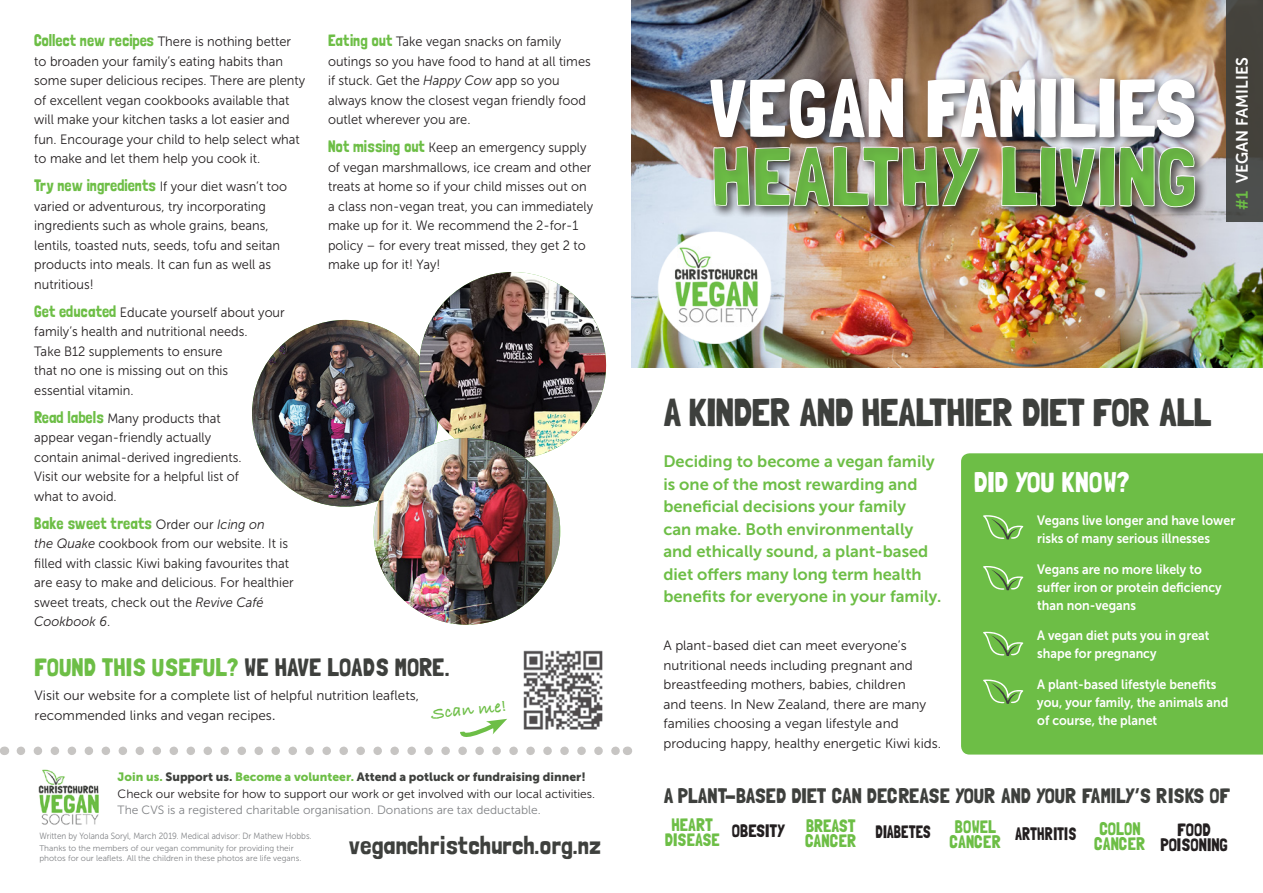
<style>
.page{position:relative;width:1263px;height:893px;background:#fff}
.page>*{position:absolute;margin:0;border:0;box-sizing:border-box;transform-origin:0 0}
.t1{font:82.8px "Londrina Outline";color:#fff}
.t2{font:82.5px "Londrina Solid";color:#fff}
.t3{font:39px "Londrina Solid";letter-spacing:-.02em;color:#3e403d}
.t4{font:28.5px "Londrina Solid";color:#fff}
.t5{font:25.2px "Londrina Solid";color:#6dbe46}
.t6{font:25.2px "Londrina Solid";color:#3e403d}
.t7{font:21px "Londrina Solid";color:#3e403d}
.t8{font:18px "Londrina Solid";color:#6dbe46;scale:.95 1}
.t9{font:18px "Londrina Solid";color:#231f20;scale:.95 1}
.t10{font:18px "Londrina Solid";color:#231f20;scale:.85 1}
.t11{font:18px "Bradley Hand ITCTT Bold";color:#6dbe46}
.t12{font:16.5px/22.5px "Museo Sans 700";color:#6dbe46}
.t13{font:16.5px "Londrina Solid";color:#6dbe46;scale:.95 1}
.t14{font:16.5px "Museo Sans 700";color:#fff;scale:.96 1}
.t15{font:13.5px/19.5px "Museo Sans 300";color:#231f20;scale:.95 1}
.t16{font:13.5px/19.5px "Museo Sans 300";color:#231f20}
.t17{font:13.5px/18px "Museo Sans 700";color:#fff;scale:.92 1}
.t18{font:12px "Museo Sans 300";color:#231f20}
.t19{font:12px "Museo Sans 900";color:#3e403d}
.t20{font:12px "Museo Sans 300";color:#808285}
.t21{font:9px "Museo Sans 300";color:#808285;scale:.9 1}
.t22{font:8.25px "Museo Sans 300";color:#808285}
.s1{font-family:"Londrina Solid";font-size:16.5px;color:#6dbe46}
.s2{font-family:"Museo Sans 300";font-size:13.5px;color:#231f20}
.s3{font-family:"Museo Sans 300";font-style:italic;font-size:13.5px;color:#231f20}
.s4{font-style:italic}
.s5{color:#6dbe46}
.s6{color:#3e403d}
.s7{font-size:16.2px}
</style>
<div class="page">
<div style="left:961px;top:453px;width:302px;height:302px;background:#6dbe46"></div>
<img style="left:631px;top:0;width:632px;height:368px">
<svg style="left:983px;top:515px;width:40px;height:24px"></svg>
<svg style="left:983px;top:566px;width:40px;height:24px"></svg>
<svg style="left:983px;top:631px;width:40px;height:25px"></svg>
<svg style="left:983px;top:679px;width:40px;height:25px"></svg>
<img style="left:655px;top:229px;width:119px;height:120px">
<div style="left:707px;top:74px;width:500px;height:146px;background:#231f20;opacity:.75"></div>
<img style="left:38px;top:769px;width:61px;height:56px">
<div style="left:1226px;top:0;width:37px;height:222px;background:linear-gradient(to bottom,#423e37,#4b4d4a)"></div>
<img style="left:523px;top:650px;width:80px;height:69px">
<svg style="left:21px;top:719px;width:598px;height:36px"></svg>
<img style="left:252px;top:320px;width:185px;height:187px">
<img style="left:419px;top:272px;width:187px;height:187px;border-radius:93px">
<img style="left:374px;top:438px;width:186px;height:187px">
<div style="left:710px;top:142px;width:497px;height:77px;background:#231f20;opacity:.75"></div>
<p class="t15" style="left:34px;top:32px;width:287px"><span class="s1">Collect new recipes</span> There is nothing better to broaden your family’s eating habits than some super delicious recipes. There are plenty of excellent vegan cookbooks available that will make your kitchen tasks a lot easier and fun. Encourage your child to help select what to make and let them help you cook it.</p>
<p class="t15" style="left:34px;top:177px;width:267px"><span class="s1">Try new ingredients</span> If your diet wasn’t too varied or adventurous, try incorporating ingredients such as whole grains, beans, lentils, toasted nuts, seeds, tofu and seitan products into meals. It can fun as well as nutritious!</p>
<p class="t15" style="left:34px;top:302px;width:265px"><span class="s1">Get educated</span> Educate yourself about your family’s health and nutritional needs.<br>Take B12 supplements to ensure<br>that no one is missing out on this<br>essential vitamin.</p>
<p class="t15" style="left:34px;top:408px;width:220px"><span class="s1">Read labels</span> Many products that appear vegan-friendly actually contain animal-derived ingredients.<br>Visit our website for a helpful list of what to avoid.</p>
<p class="t13" style="left:34px;top:513px;width:244px">Bake sweet treats <span class="s2">Order our</span> <span class="s3">Icing on</span></p>
<p class="t15" style="left:34px;top:534px;width:275px"><span class="s4">the Quake</span> cookbook from our website. It is filled with classic Kiwi baking favourites that are easy to make and delicious. For healthier sweet treats, check out the <span class="s4">Revive Café Cookbook 6</span>.</p>
<p class="t15" style="left:328px;top:32px;width:278px"><span class="s1">Eating out</span> Take vegan snacks on family outings so you have food to hand at all times if stuck. Get the <span class="s4">Happy Cow</span> app so you always know the closest vegan friendly food outlet wherever you are.</p>
<p class="t15" style="left:328px;top:138px;width:280px"><span class="s1">Not missing out</span> Keep an emergency supply of vegan marshmallows, ice cream and other treats at home so if your child misses out on a class non-vegan treat, you can immediately make up for it. We recommend the 2-for-1 policy – for every treat missed, they get 2 to make up for it! Yay!</p>
<p class="t1" style="left:711px;top:128px;width:487px">HEALTHY LIVING</p>
<p class="t14" style="left:1233px;top:210px;width:160px;rotate:-90deg"><span class="s5">#1</span> VEGAN FAMILIES</p>
<p class="t2" style="left:709px;top:60px;width:490px">VEGAN FAMILIES</p>
<p class="t3" style="left:663px;top:390px;width:550px">A KINDER AND HEALTHIER DIET FOR ALL</p>
<p class="t12" style="left:663px;top:450px;width:279px">Deciding to become a vegan family is one of the most rewarding and beneficial decisions your family<br>can make. Both environmentally and ethically sound, a plant-based diet offers many long term health benefits for everyone in your family.</p>
<p class="t16" style="left:663px;top:636px;width:279px">A plant-based diet can meet everyone’s nutritional needs including pregnant and breastfeeding mothers, babies, children<br>and teens. In New Zealand, there are many families choosing a vegan lifestyle and producing happy, healthy energetic Kiwi kids.</p>
<p class="t4" style="left:974px;top:465px;width:157px">DID YOU KNOW?</p>
<p class="t17" style="left:1037px;top:511px;width:217px">Vegans live longer and have lower risks of many serious illnesses</p>
<p class="t17" style="left:1037px;top:560px;width:202px">Vegans are no more likely to suffer iron or protein deficiency than non-vegans</p>
<p class="t17" style="left:1037px;top:627px;width:189px">A vegan diet puts you in great shape for pregnancy</p>
<p class="t17" style="left:1037px;top:675px;width:209px">A plant-based lifestyle benefits you, your family, the animals and of course, the planet</p>
<p class="t5" style="left:35px;top:652px;width:416px">FOUND THIS USEFUL? <span class="s6">WE HAVE LOADS MORE.</span></p>
<p class="t16" style="left:35px;top:686px;width:386px">Visit our website for a complete list of helpful nutrition leaflets, recommended links and vegan recipes<span class="s7">.</span></p>
<p class="t11" style="left:430px;top:703px;width:77px;rotate:-6deg">Scan me!</p>
<p class="t19" style="left:118px;top:770px;width:470px"><span class="s5">Join us.</span> Support us. <span class="s5">Become a volunteer.</span> Attend a potluck or fundraising dinner!</p>
<p class="t18" style="left:118px;top:787px;width:479px">Check our website for how to support our work or get involved with our local activities.</p>
<p class="t20" style="left:118px;top:803px;width:425px">The CVS is a registered charitable organisation. Donations are tax deductable.</p>
<p class="t21" style="left:39px;top:831px;width:304px">Written by Yolanda Soryl, March 2019. Medical advisor: Dr Mathew Hobbs.</p>
<p class="t22" style="left:39px;top:843px;width:256px">Thanks to the members of our vegan community for providing their</p>
<p class="t22" style="left:39px;top:854px;width:263px">photos for our leaflets. All the children in these photos are life vegans.</p>
<p class="t6" style="left:349px;top:831px;width:254px">veganchristchurch.org.nz</p>
<p class="t7" style="left:664px;top:783px;width:568px">A PLANT-BASED DIET CAN DECREASE YOUR AND YOUR FAMILY’S RISKS OF</p>
<p class="t8" style="left:671px;top:814px;width:45px">HEART</p>
<p class="t8" style="left:665px;top:829px;width:59px">DISEASE</p>
<p class="t9" style="left:732px;top:820px;width:58px">OBESITY</p>
<p class="t8" style="left:806px;top:815px;width:54px">BREAST</p>
<p class="t8" style="left:805px;top:830px;width:56px">CANCER</p>
<p class="t10" style="left:876px;top:821px;width:66px">DIABETES</p>
<p class="t8" style="left:955px;top:816px;width:45px">BOWEL</p>
<p class="t8" style="left:950px;top:831px;width:56px">CANCER</p>
<p class="t10" style="left:1015px;top:823px;width:74px">ARTHRITIS</p>
<p class="t8" style="left:1100px;top:818px;width:45px">COLON</p>
<p class="t8" style="left:1094px;top:833px;width:56px">CANCER</p>
<p class="t9" style="left:1177px;top:819px;width:36px">FOOD</p>
<p class="t9" style="left:1160px;top:834px;width:72px">POISONING</p>
</div>
